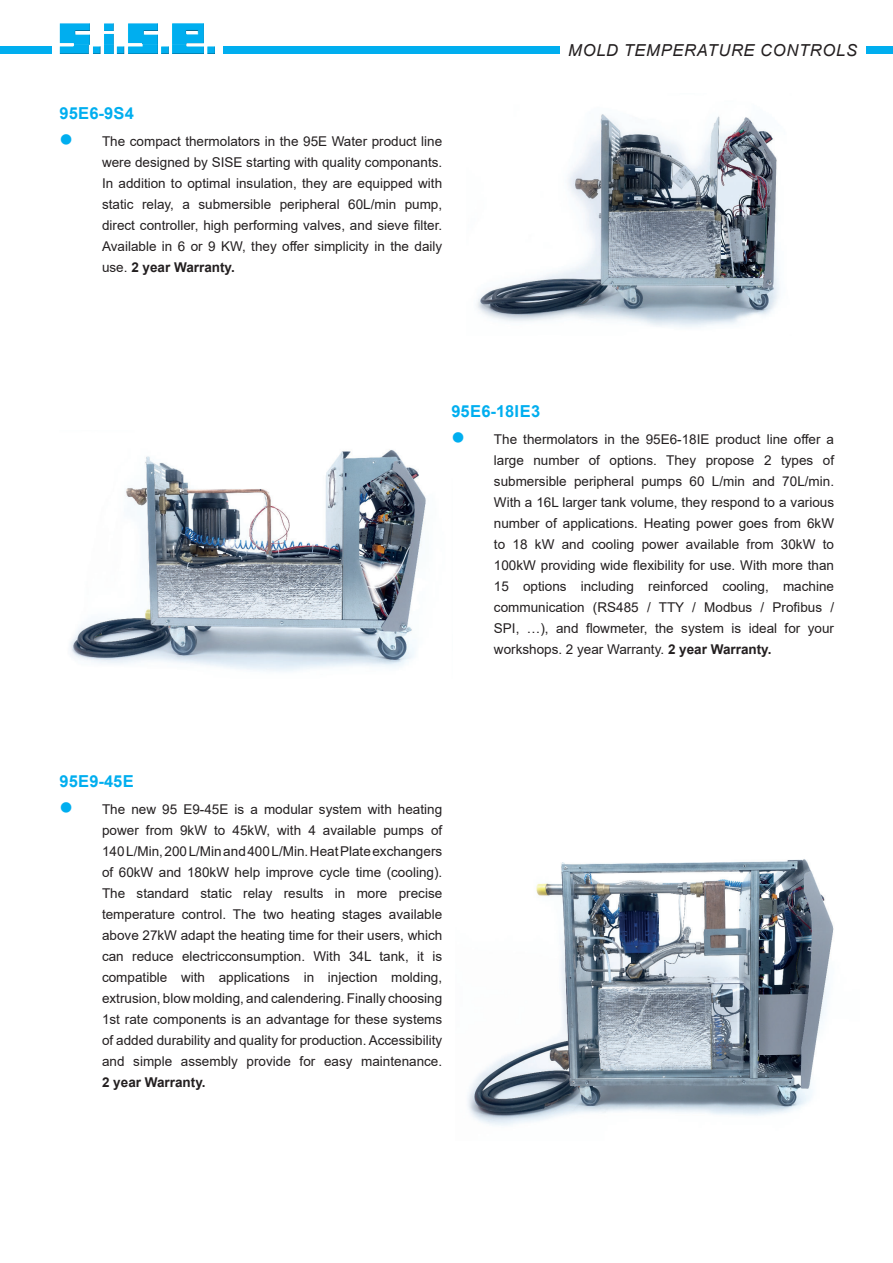
<style>
.page{position:relative;width:893px;height:1263px;background:#fff}
.page>*{position:absolute;margin:0;border:0;box-sizing:border-box;transform-origin:0 0}
.t1{font:700 16.5px "Arial";letter-spacing:.02em;color:#00aeef}
.t2{font:italic 16.5px "Arial";letter-spacing:.045em;color:#231f20}
.t3{font:13.5px/21px "Arial";color:#231f20;text-align:justify}
.t4{font:700 13.5px "Arial";color:#231f20}
.s1{color:#00aeef}
.s2{font-weight:700}
</style>
<div class="page">
<div style="left:0;top:46px;width:893px;height:8px;background:#00aeef"></div>
<div style="left:52px;top:45px;width:171px;height:10px;background:#fff"></div>
<img style="left:172px;top:23px;width:32px;height:22px">
<img style="left:128px;top:23px;width:30px;height:22px">
<img style="left:60px;top:23px;width:30px;height:22px">
<img style="left:60px;top:45px;width:155px;height:9px">
<svg style="left:104px;top:23px;width:10px;height:31px"></svg>
<div style="left:560px;top:37px;width:306px;height:26px;background:#fff"></div>
<img style="left:477px;top:114px;width:303px;height:214px">
<img style="left:70px;top:449px;width:356px;height:223px">
<img style="left:468px;top:859px;width:366px;height:267px">
<p class="t1" style="left:60px;top:104px;width:76px">95E6-9S4</p>
<p class="t3" style="left:102px;top:131px;width:342px;text-indent:-43px"><span class="s1">●</span> The compact thermolators in the 95E Water product line were designed by SISE starting with quality componants.<br>In addition to optimal insulation, they are equipped with static relay, a submersible peripheral 60L/min pump, direct controller, high performing valves, and sieve filter.<br>Available in 6 or 9 KW, they offer simplicity in the daily use. <span class="s2">2 year Warranty.</span></p>
<p class="t2" style="left:568px;top:41px;width:290px">MOLD TEMPERATURE CONTROLS</p>
<p class="t1" style="left:451px;top:402px;width:90px">95E6-18IE3</p>
<p class="t3" style="left:494px;top:429px;width:342px;text-indent:-43px"><span class="s1">●</span> The thermolators in the 95E6-18IE product line offer a large number of options. They propose 2 types of submersible peripheral pumps 60 L/min and 70L/min.<br>With a 16L larger tank volume, they respond to a various number of applications. Heating power goes from 6kW to 18 kW and cooling power available from 30kW to 100kW providing wide flexibility for use. With more than 15 options including reinforced cooling, machine communication (RS485 / TTY / Modbus / Profibus / SPI, …), and flowmeter, the system is ideal for your workshops. 2 year Warranty. <span class="s2">2 year Warranty.</span></p>
<p class="t1" style="left:60px;top:772px;width:76px">95E9-45E</p>
<p class="t3" style="left:102px;top:799px;width:342px;text-indent:-43px"><span class="s1">●</span> The new 95 E9-45E is a modular system with heating power from 9kW to 45kW, with 4 available pumps of 140 L/Min, 200 L/Min and 400 L/Min. Heat Plate exchangers of 60kW and 180kW help improve cycle time (cooling).<br>The standard static relay results in more precise temperature control. The two heating stages available above 27kW adapt the heating time for their users, which can reduce electricconsumption. With 34L tank, it is compatible with applications in injection molding, extrusion, blow molding, and calendering. Finally choosing 1st rate components is an advantage for these systems of added durability and quality for production. Accessibility and simple assembly provide for easy maintenance.</p>
<p class="t4" style="left:102px;top:1075px;width:105px">2 year Warranty.</p>
</div>
